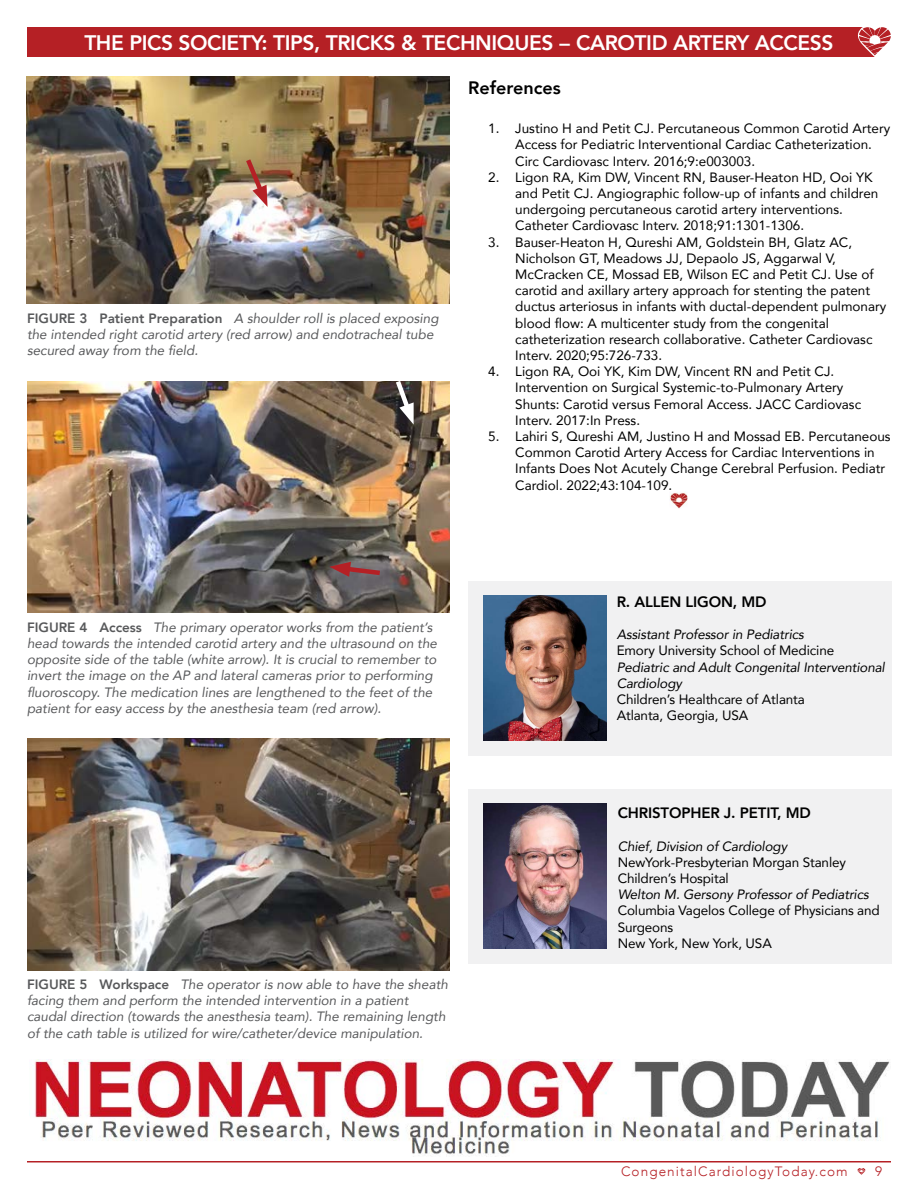
<style>
.page{position:relative;width:918px;height:1188px;background:#fff}
.page>*{position:absolute;margin:0;border:0;box-sizing:border-box;transform-origin:0 0}
.t1{font:800 21px "Avenir";letter-spacing:-.02em;color:#fff}
.t2{font:800 18px "Avenir";color:#000}
.t3{font:800 15px "Avenir";letter-spacing:-.01em;color:#000}
.t4{font:13.5px/16.2px "Avenir";color:#000}
.t5{font:italic 13.5px/16.2px "Avenir";color:#58595b}
.t6{font:italic 13.5px/16.2px "Avenir";letter-spacing:-.01em;color:#000}
.t7{font:300 13.5px "Avenir";letter-spacing:.08em;color:#b52025}
.s1{font-weight:800;font-style:normal}
</style>
<div class="page">
<hr style="left:27px;top:1161px;width:864px;height:1px;background:#b52025">
<div style="left:27px;top:27px;width:848px;height:29px;background:#b52025"></div>
<svg style="left:857px;top:27px;width:34px;height:30px"></svg>
<svg style="left:857px;top:1168px;width:9px;height:7px"></svg>
<img style="left:670px;top:492px;width:18px;height:16px">
<div style="left:468px;top:581px;width:423px;height:175px;background:#f1f1f2"></div>
<img style="left:483px;top:595px;width:123px;height:146px">
<div style="left:468px;top:789px;width:423px;height:175px;background:#f1f1f2"></div>
<img style="left:483px;top:803px;width:123px;height:146px">
<img style="left:27px;top:739px;width:423px;height:231px">
<img style="left:26px;top:76px;width:423px;height:227px">
<svg style="left:242px;top:154px;width:27px;height:53px"></svg>
<img style="left:27px;top:381px;width:423px;height:232px">
<svg style="left:329px;top:562px;width:56px;height:16px"></svg>
<svg style="left:392px;top:381px;width:23px;height:44px"></svg>
<img style="left:33px;top:1060px;width:857px;height:97px">
<h1 class="t1" style="left:84px;top:26px;width:751px">THE PICS SOCIETY: TIPS, TRICKS &amp; TECHNIQUES – CAROTID ARTERY ACCESS</h1>
<h2 class="t2" style="left:468px;top:74px;width:94px">References</h2>
<p class="t4" style="left:515px;top:120px;width:377px;text-indent:-27px">1. Justino H and Petit CJ. Percutaneous Common Carotid Artery<br>Access for Pediatric Interventional Cardiac Catheterization.<br>Circ Cardiovasc Interv. 2016;9:e003003.</p>
<p class="t4" style="left:515px;top:169px;width:365px;text-indent:-27px">2. Ligon RA, Kim DW, Vincent RN, Bauser-Heaton HD, Ooi YK and Petit CJ. Angiographic follow-up of infants and children undergoing percutaneous carotid artery interventions.<br>Catheter Cardiovasc Interv. 2018;91:1301-1306.</p>
<p class="t4" style="left:515px;top:234px;width:373px;text-indent:-27px">3. Bauser-Heaton H, Qureshi AM, Goldstein BH, Glatz AC, Nicholson GT, Meadows JJ, Depaolo JS, Aggarwal V, McCracken CE, Mossad EB, Wilson EC and Petit CJ. Use of carotid and axillary artery approach for stenting the patent ductus arteriosus in infants with ductal-dependent pulmonary blood flow: A multicenter study from the congenital catheterization research collaborative. Catheter Cardiovasc Interv. 2020;95:726-733.</p>
<p class="t4" style="left:515px;top:363px;width:348px;text-indent:-27px">4. Ligon RA, Ooi YK, Kim DW, Vincent RN and Petit CJ.<br>Intervention on Surgical Systemic-to-Pulmonary Artery Shunts: Carotid versus Femoral Access. JACC Cardiovasc Interv. 2017:In Press.</p>
<p class="t4" style="left:515px;top:428px;width:377px;text-indent:-27px">5. Lahiri S, Qureshi AM, Justino H and Mossad EB. Percutaneous Common Carotid Artery Access for Cardiac Interventions in Infants Does Not Acutely Change Cerebral Perfusion. Pediatr Cardiol. 2022;43:104-109.</p>
<p class="t5" style="left:27px;top:310px;width:413px"><span class="s1">FIGURE 3 Patient Preparation</span> A shoulder roll is placed exposing the intended right carotid artery (red arrow) and endotracheal tube secured away from the field.</p>
<p class="t5" style="left:27px;top:619px;width:412px"><span class="s1">FIGURE 4 Access</span> The primary operator works from the patient’s head towards the intended carotid artery and the ultrasound on the opposite side of the table (white arrow). It is crucial to remember to invert the image on the AP and lateral cameras prior to performing fluoroscopy. The medication lines are lengthened to the feet of the patient for easy access by the anesthesia team (red arrow).</p>
<p class="t5" style="left:27px;top:976px;width:422px"><span class="s1">FIGURE 5 Workspace</span> The operator is now able to have the sheath facing them and perform the intended intervention in a patient caudal direction (towards the anesthesia team). The remaining length of the cath table is utilized for wire/catheter/device manipulation.</p>
<p class="t3" style="left:617px;top:590px;width:151px">R. ALLEN LIGON, MD</p>
<p class="t6" style="left:617px;top:626px;width:189px">Assistant Professor in Pediatrics</p>
<p class="t4" style="left:617px;top:642px;width:219px">Emory University School of Medicine</p>
<p class="t6" style="left:617px;top:659px;width:270px">Pediatric and Adult Congenital Interventional<br>Cardiology</p>
<p class="t4" style="left:617px;top:691px;width:190px">Children’s Healthcare of Atlanta<br>Atlanta, Georgia, USA</p>
<p class="t3" style="left:618px;top:801px;width:195px">CHRISTOPHER J. PETIT, MD</p>
<p class="t6" style="left:618px;top:838px;width:171px">Chief, Division of Cardiology</p>
<p class="t4" style="left:618px;top:854px;width:230px">NewYork-Presbyterian Morgan Stanley<br>Children’s Hospital</p>
<p class="t6" style="left:618px;top:886px;width:253px">Welton M. Gersony Professor of Pediatrics</p>
<p class="t4" style="left:618px;top:902px;width:264px">Columbia Vagelos College of Physicians and<br>Surgeons<br>New York, New York, USA</p>
<p class="t7" style="left:621px;top:1163px;width:228px">CongenitalCardiologyToday.com</p>
<p class="t7" style="left:875px;top:1164px;width:9px">9</p>
</div>
